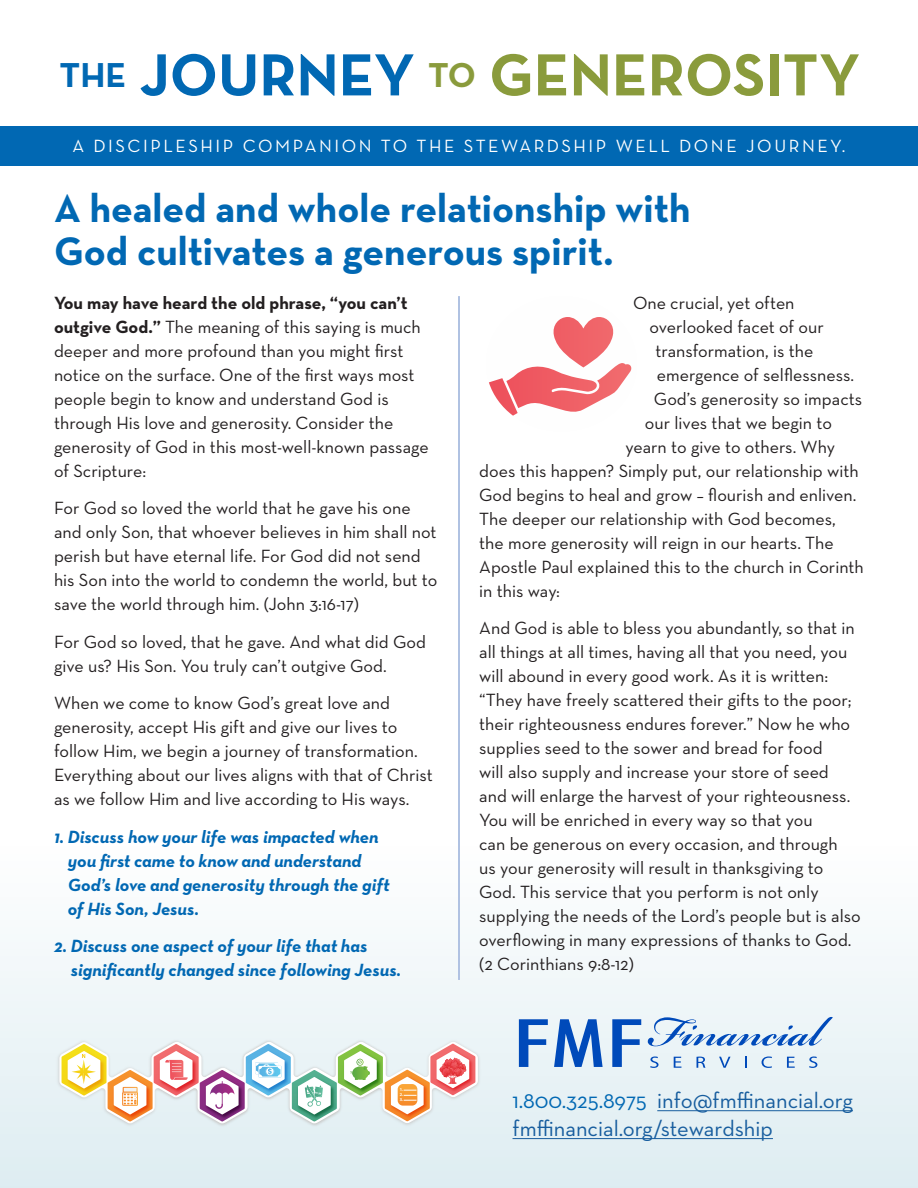
<style>
.page{position:relative;width:918px;height:1188px;background:#fff}
.page>*{position:absolute;margin:0;border:0;box-sizing:border-box;transform-origin:0 0}
.t1{font:700 60.3px "Neutra Text";color:#8a9b3c}
.t2{font:700 40.5px/43.5px "Neutra Text";color:#0168b3}
.t3{font:22.5px/27.9px "Neutra Text";color:#175d9e}
.t4{font:18px/24px "Neutra Text";color:#231f20}
.t5{font:italic 700 18px/24px "Neutra Text";color:#0168b3}
.t6{font:18px "Neutra Text";letter-spacing:.14em;color:#fff}
.t7{font:700 4.35px/5.1px "Myriad Pro";color:#fff;text-align:justify}
.s1{font-size:35.25px;color:#0168b3}
.s2{color:#0168b3}
.s3{font-size:35.25px}
.s4{font-weight:700}
</style>
<div class="page">
<div style="left:0;top:126px;width:918px;height:39px;background:#0168b3"></div>
<div style="left:0;top:840px;width:918px;height:348px;background:linear-gradient(to bottom,#fff,#ddecf1)"></div>
<hr style="left:458px;top:296px;width:2px;height:684px;background:#acbfe1">
<div style="left:140px;top:1030px;width:350px;height:104px;background:#eaf3f6"></div>
<div style="left:48px;top:1031px;width:349px;height:103px;background:#ebf4f7"></div>
<img style="left:196px;top:1123px;width:56px;height:5px">
<img style="left:104px;top:1123px;width:56px;height:5px">
<img style="left:58px;top:1041px;width:56px;height:61px">
<img style="left:288px;top:1123px;width:56px;height:5px">
<img style="left:427px;top:1041px;width:56px;height:61px">
<img style="left:381px;top:1123px;width:56px;height:5px">
<svg style="left:59px;top:1042px;width:419px;height:81px"></svg>
<svg style="left:519px;top:1019px;width:29px;height:48px"></svg>
<svg style="left:554px;top:1019px;width:49px;height:48px;background:#6996d5"></svg>
<svg style="left:612px;top:1019px;width:29px;height:48px"></svg>
<svg style="left:650px;top:1057px;width:9px;height:11px"></svg>
<svg style="left:674px;top:1057px;width:7px;height:11px"></svg>
<svg style="left:697px;top:1057px;width:9px;height:11px"></svg>
<svg style="left:719px;top:1057px;width:12px;height:11px"></svg>
<svg style="left:745px;top:1057px;width:2px;height:11px"></svg>
<svg style="left:762px;top:1057px;width:10px;height:11px"></svg>
<svg style="left:787px;top:1057px;width:8px;height:11px"></svg>
<svg style="left:809px;top:1057px;width:8px;height:11px"></svg>
<svg style="left:648px;top:1017px;width:185px;height:29px;background:#bbd1ea"></svg>
<hr style="left:657px;top:1110px;width:196px;height:1px;background:#175d9e">
<hr style="left:513px;top:1138px;width:260px;height:1px;background:#175d9e">
<svg style="left:489px;top:317px;width:143px;height:99px"></svg>
<h1 class="t1" style="left:60px;top:37px;width:802px"><span class="s1">THE</span> <span class="s2">JOURNEY</span> <span class="s3">TO</span> GENEROSITY</h1>
<p class="t6" style="left:72px;top:135px;width:775px">A DISCIPLESHIP COMPANION TO THE STEWARDSHIP WELL DONE JOURNEY.</p>
<h2 class="t2" style="left:54px;top:185px;width:638px">A healed and whole relationship with<br>God cultivates a generous spirit.</h2>
<p class="t4" style="left:54px;top:290px;width:376px"><span class="s4">You may have heard the old phrase, “you can’t outgive God.”</span> The meaning of this saying is much deeper and more profound than you might first notice on the surface. One of the first ways most people begin to know and understand God is through His love and generosity. Consider the generosity of God in this most-well-known passage of Scripture:</p>
<p class="t4" style="left:54px;top:496px;width:385px">For God so loved the world that he gave his one and only Son, that whoever believes in him shall not perish but have eternal life. For God did not send his Son into the world to condemn the world, but to save the world through him. (John 3:16-17)</p>
<p class="t4" style="left:54px;top:629px;width:373px">For God so loved, that he gave. And what did God give us? His Son. You truly can’t outgive God.</p>
<p class="t4" style="left:54px;top:691px;width:380px">When we come to know God’s great love and generosity, accept His gift and give our lives to follow Him, we begin a journey of transformation.<br>Everything about our lives aligns with that of Christ as we follow Him and live according to His ways.</p>
<p class="t5" style="left:68px;top:824px;width:323px;text-indent:-14px">1. Discuss how your life was impacted when you first came to know and understand God’s love and generosity through the gift of His Son, Jesus.</p>
<p class="t5" style="left:71px;top:934px;width:332px;text-indent:-17px">2. Discuss one aspect of your life that has significantly changed since following Jesus.</p>
<p class="t4" style="left:633px;top:290px;width:163px">One crucial, yet often</p>
<p class="t4" style="left:650px;top:314px;width:176px">overlooked facet of our</p>
<p class="t4" style="left:656px;top:338px;width:159px">transformation, is the</p>
<p class="t4" style="left:657px;top:362px;width:199px">emergence of selflessness.</p>
<p class="t4" style="left:654px;top:386px;width:210px">God’s generosity so impacts</p>
<p class="t4" style="left:645px;top:410px;width:189px">our lives that we begin to</p>
<p class="t4" style="left:625px;top:434px;width:211px">yearn to give to others. Why</p>
<p class="t4" style="left:479px;top:458px;width:381px">does this happen? Simply put, our relationship with</p>
<p class="t4" style="left:479px;top:482px;width:379px">God begins to heal and grow – flourish and enliven.</p>
<p class="t4" style="left:479px;top:506px;width:358px">The deeper our relationship with God becomes,</p>
<p class="t4" style="left:479px;top:530px;width:356px">the more generosity will reign in our hearts. The</p>
<p class="t4" style="left:479px;top:554px;width:386px">Apostle Paul explained this to the church in Corinth</p>
<p class="t4" style="left:479px;top:578px;width:82px">in this way:</p>
<p class="t4" style="left:479px;top:616px;width:383px">And God is able to bless you abundantly, so that in all things at all times, having all that you need, you will abound in every good work. As it is written: “They have freely scattered their gifts to the poor; their righteousness endures forever.” Now he who supplies seed to the sower and bread for food<br>will also supply and increase your store of seed and will enlarge the harvest of your righteousness.<br>You will be enriched in every way so that you<br>can be generous on every occasion, and through<br>us your generosity will result in thanksgiving to God. This service that you perform is not only supplying the needs of the Lord’s people but is also overflowing in many expressions of thanks to God. (2 Corinthians 9:8-12)</p>
<p class="t7" style="left:400px;top:1086px;width:5px">1.<br>2.<br>3.</p>
<p class="t3" style="left:513px;top:1086px;width:342px"><span class="s2">1.800.325.8975</span> info@fmffinancial.org fmffinancial.org/stewardship</p>
</div>
